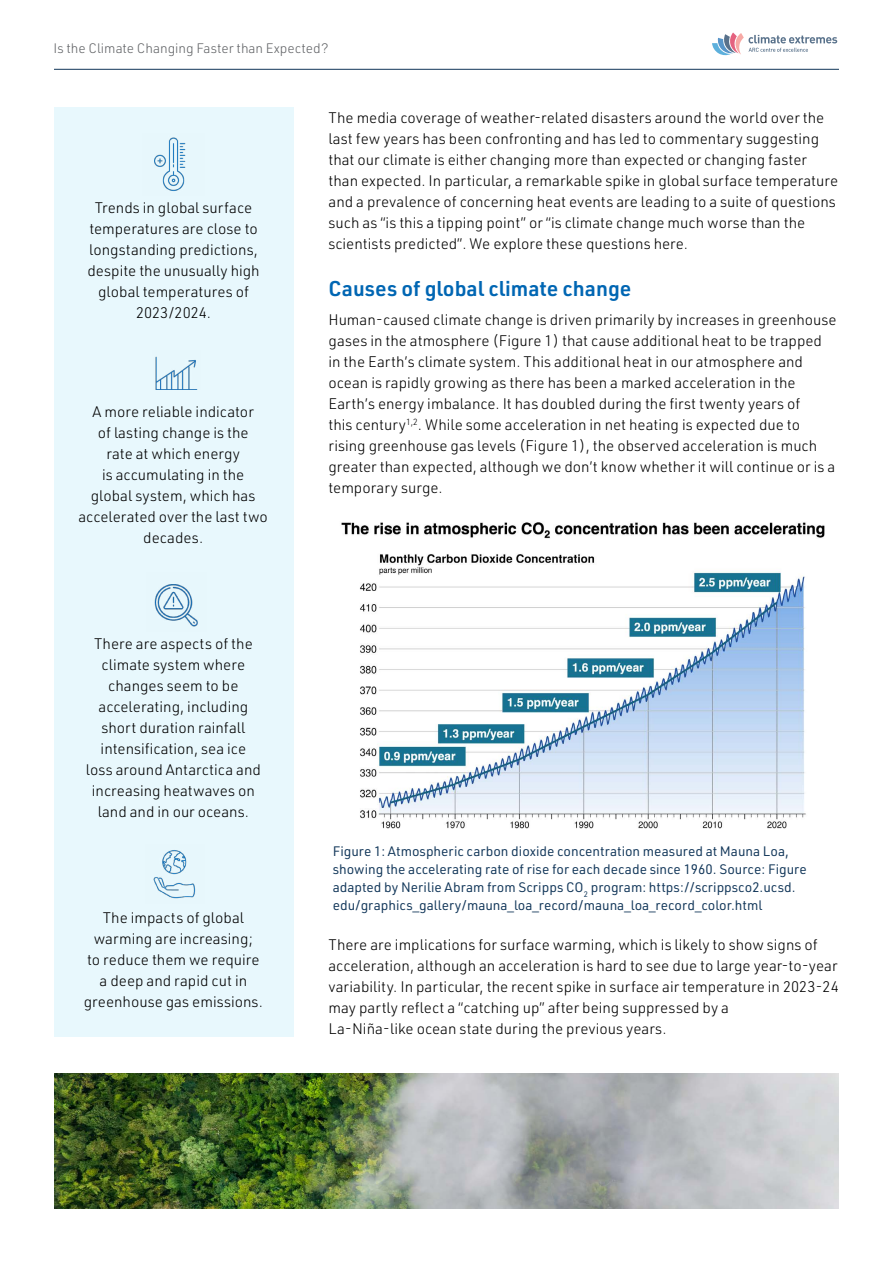
<style>
.page{position:relative;width:893px;height:1263px;background:#fff}
.page>*{position:absolute;margin:0;border:0;box-sizing:border-box;transform-origin:0 0}
.t1{font:600 21px "URWDIN";color:#0066b3}
.t2{font:300 15px/21px "URWDIN";color:#000;text-align:center}
.t3{font:13.5px/18px "URWDIN";color:#113659}
.t4{font:300 13.5px "URWDIN";color:#636568}
</style>
<div class="page">
<svg style="left:712px;top:33px;width:125px;height:23px"></svg>
<hr style="left:54px;top:69px;width:785px;height:1px;background:#113659">
<div style="left:54px;top:107px;width:239px;height:929px;background:#e8f8fd"></div>
<img style="left:341px;top:522px;width:484px;height:307px">
<img style="left:154px;top:137px;width:32px;height:54px">
<img style="left:155px;top:356px;width:43px;height:34px">
<img style="left:154px;top:584px;width:44px;height:43px">
<img style="left:153px;top:850px;width:43px;height:49px">
<img style="left:54px;top:1074px;width:785px;height:135px">
<p class="t4" style="left:54px;top:39px;width:276px">Is the Climate Changing Faster than Expected?</p>
<p class="t2" style="left:87px;top:197px;width:174px">Trends in global surface temperatures are close to longstanding predictions, despite the unusually high global temperatures of<br>2023/2024.</p>
<p class="t2" style="left:78px;top:401px;width:191px">A more reliable indicator<br>of lasting change is the<br>rate at which energy<br>is accumulating in the<br>global system, which has accelerated over the last two decades.</p>
<p class="t2" style="left:86px;top:632px;width:177px">There are aspects of the climate system where changes seem to be accelerating, including short duration rainfall intensification, sea ice loss around Antarctica and increasing heatwaves on land and in our oceans.</p>
<p class="t2" style="left:84px;top:906px;width:181px">The impacts of global warming are increasing;<br>to reduce them we require a deep and rapid cut in greenhouse gas emissions.</p>
<p class="t2" style="left:328px;top:107px;width:511px;text-align:left">The media coverage of weather-related disasters around the world over the last few years has been confronting and has led to commentary suggesting that our climate is either changing more than expected or changing faster than expected. In particular, a remarkable spike in global surface temperature and a prevalence of concerning heat events are leading to a suite of questions such as “is this a tipping point” or “is climate change much worse than the scientists predicted”. We explore these questions here.</p>
<h1 class="t1" style="left:328px;top:274px;width:304px">Causes of global climate change</h1>
<p class="t2" style="left:328px;top:309px;width:510px;text-align:left">Human-caused climate change is driven primarily by increases in greenhouse gases in the atmosphere (Figure 1) that cause additional heat to be trapped in the Earth’s climate system. This additional heat in our atmosphere and ocean is rapidly growing as there has been a marked acceleration in the Earth’s energy imbalance. It has doubled during the first twenty years of<br>this century<sup>1,2</sup>. While some acceleration in net heating is expected due to rising greenhouse gas levels (Figure 1), the observed acceleration is much greater than expected, although we don’t know whether it will continue or is a temporary surge.</p>
<p class="t3" style="left:333px;top:842px;width:475px">Figure 1: Atmospheric carbon dioxide concentration measured at Mauna Loa, showing the accelerating rate of rise for each decade since 1960. Source: Figure adapted by Nerilie Abram from Scripps CO<sub>2</sub> program: https://scrippsco2.ucsd. edu/graphics_gallery/mauna_loa_record/mauna_loa_record_color.html</p>
<p class="t2" style="left:328px;top:933px;width:512px;text-align:left">There are implications for surface warming, which is likely to show signs of acceleration, although an acceleration is hard to see due to large year-to-year variability. In particular, the recent spike in surface air temperature in 2023-24 may partly reflect a “catching up” after being suppressed by a<br>La-Niña-like ocean state during the previous years.</p>
</div>
